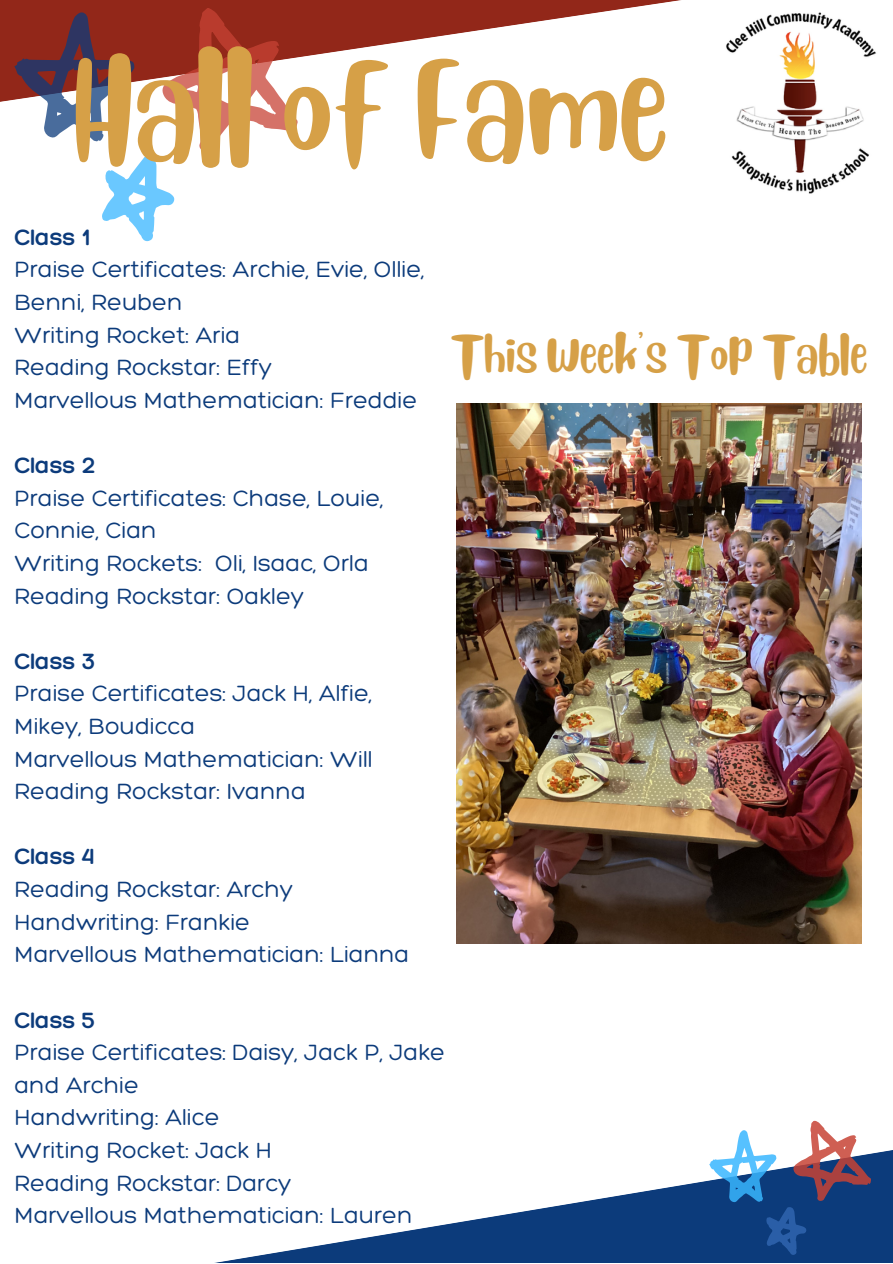
<style>
.page{position:relative;width:893px;height:1264px;background:#fff}
.page>*{position:absolute;margin:0;border:0;box-sizing:border-box;transform-origin:0 0}
.t1{font:108.6px "Blueberry";color:#d6a047}
.t2{font:38.1px "Blueberry";color:#d6a047}
.t3{font:300 24px/32.5px "Hero";color:#0c3b7b}
.t4{font:300 24px "Hero";color:#0c3b7b}
</style>
<div class="page">
<svg style="left:0;top:0;width:681px;height:102px"></svg>
<svg style="left:15px;top:8px;width:283px;height:233px"></svg>
<img style="left:726px;top:12px;width:150px;height:182px">
<svg style="left:220px;top:1150px;width:672px;height:112px"></svg>
<svg style="left:706px;top:1120px;width:166px;height:138px"></svg>
<img style="left:456px;top:404px;width:405px;height:539px">
<h1 class="t1" style="left:75px;top:28px;width:595px">Hall of Fame</h1>
<p class="t4" style="left:14px;top:222px;width:77px">Class 1</p>
<p class="t3" style="left:14px;top:253px;width:411px">Praise Certificates: Archie, Evie, Ollie,<br>Benni, Reuben<br>Writing Rocket: Aria<br>Reading Rockstar: Effy<br>Marvellous Mathematician: Freddie</p>
<p class="t4" style="left:14px;top:450px;width:83px">Class 2</p>
<p class="t3" style="left:14px;top:481px;width:370px">Praise Certificates: Chase, Louie,<br>Connie, Cian<br>Writing Rockets: Oli, Isaac, Orla<br>Reading Rockstar: Oakley</p>
<p class="t4" style="left:14px;top:646px;width:83px">Class 3</p>
<p class="t3" style="left:14px;top:676px;width:360px">Praise Certificates: Jack H, Alfie,<br>Mikey, Boudicca<br>Marvellous Mathematician: Will<br>Reading Rockstar: Ivanna</p>
<p class="t4" style="left:14px;top:841px;width:82px">Class 4</p>
<p class="t3" style="left:14px;top:872px;width:396px">Reading Rockstar: Archy<br>Handwriting: Frankie<br>Marvellous Mathematician: Lianna</p>
<h2 class="t2" style="left:450px;top:327px;width:418px">This Week's Top Table</h2>
<p class="t4" style="left:14px;top:1004px;width:83px">Class 5</p>
<p class="t3" style="left:14px;top:1035px;width:432px">Praise Certificates: Daisy, Jack P, Jake and Archie<br>Handwriting: Alice<br>Writing Rocket: Jack H<br>Reading Rockstar: Darcy<br>Marvellous Mathematician: Lauren</p>
</div>
